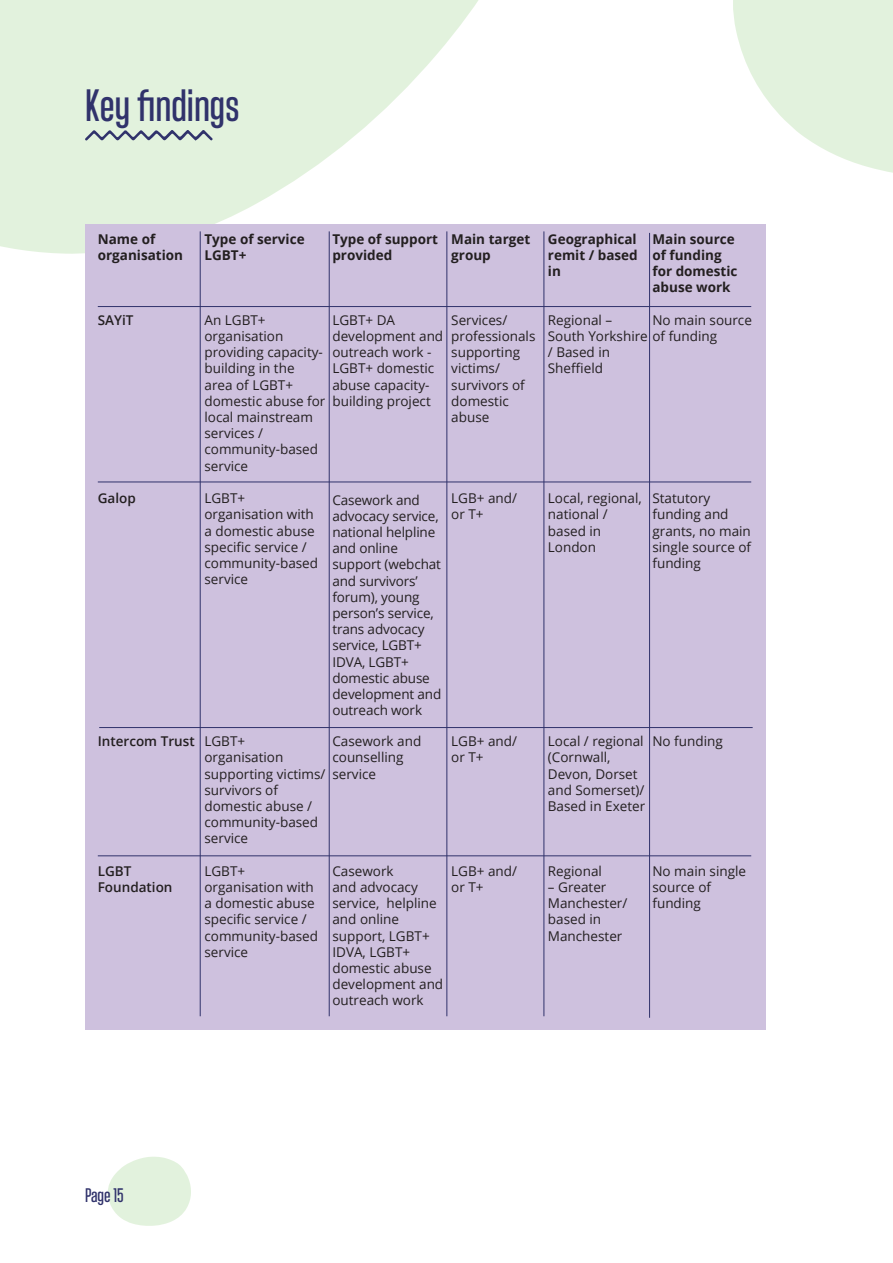
<style>
.page{position:relative;width:893px;height:1263px;background:#fff}
.page>*{position:absolute;margin:0;border:0;box-sizing:border-box;transform-origin:0 0}
.t1{font:500 45px "Landasans";color:#30326b}
.t2{font:500 19.5px "Landasans";color:#30326b}
.t3{font:13.5px/16.2px "Open Sans";color:#231f20}
.t4{font:700 13.5px/16.2px "Open Sans";color:#231f20}
.t5{font:600 13.5px/16.2px "Open Sans";color:#231f20}
</style>
<div class="page">
<svg style="left:733px;top:0;width:160px;height:173px"></svg>
<svg style="left:0;top:0;width:478px;height:254px;fill:#e2f2dd"></svg>
<svg style="left:84px;top:130px;width:129px;height:11px"></svg>
<svg style="left:108px;top:1156px;width:83px;height:70px"></svg>
<div style="left:85px;top:224px;width:680px;height:806px;background:#cec1de"></div>
<hr style="left:98px;top:306px;width:653px;height:1px;background:#30326b">
<hr style="left:98px;top:482px;width:653px;height:1px;background:#30326b">
<hr style="left:99px;top:727px;width:654px;height:1px;background:#30326b">
<hr style="left:98px;top:855px;width:653px;height:1px;background:#30326b">
<hr style="left:200px;top:231px;width:1px;height:785px;background:#30326b">
<hr style="left:329px;top:231px;width:1px;height:785px;background:#30326b">
<hr style="left:446px;top:231px;width:1px;height:785px;background:#30326b">
<hr style="left:544px;top:231px;width:1px;height:785px;background:#30326b">
<hr style="left:649px;top:233px;width:1px;height:785px;background:#30326b">
<p class="t1" style="left:85px;top:82px;width:156px">Key findings</p>
<p class="t4" style="left:98px;top:230px;width:87px">Name of organisation</p>
<p class="t4" style="left:204px;top:230px;width:102px">Type of service</p>
<p class="t4" style="left:204px;top:247px;width:43px">LGBT+</p>
<p class="t4" style="left:332px;top:230px;width:107px">Type of support provided</p>
<p class="t4" style="left:451px;top:230px;width:80px">Main target group</p>
<p class="t5" style="left:98px;top:312px;width:37px">SAYiT</p>
<p class="t5" style="left:98px;top:490px;width:40px">Galop</p>
<p class="t5" style="left:98px;top:733px;width:98px">Intercom Trust</p>
<p class="t5" style="left:98px;top:862px;width:76px">LGBT<br>Foundation</p>
<p class="t3" style="left:204px;top:311px;width:122px">An LGBT+ organisation providing capacity&shy;building in the area of LGBT+ domestic abuse for local mainstream services / community-based service</p>
<p class="t3" style="left:204px;top:490px;width:115px">LGBT+ organisation with a domestic abuse specific service / community-based service</p>
<p class="t3" style="left:332px;top:311px;width:112px">LGBT+ DA development and outreach work -</p>
<p class="t3" style="left:332px;top:360px;width:103px">LGBT+ domestic abuse capacity&shy;building project</p>
<p class="t3" style="left:332px;top:491px;width:110px">Casework and advocacy service, national helpline and online support (webchat and survivors’ forum), young person’s service, trans advocacy service, LGBT+<br>IDVA, LGBT+ domestic abuse development and outreach work</p>
<p class="t3" style="left:332px;top:733px;width:90px">Casework and counselling service</p>
<p class="t3" style="left:204px;top:733px;width:123px">LGBT+ organisation supporting victims/ survivors of domestic abuse / community-based service</p>
<p class="t3" style="left:204px;top:862px;width:115px">LGBT+ organisation with a domestic abuse specific service / community-based service</p>
<p class="t3" style="left:332px;top:862px;width:112px">Casework<br>and advocacy service, helpline and online support, LGBT+<br>IDVA, LGBT+ domestic abuse development and outreach work</p>
<p class="t3" style="left:451px;top:311px;width:86px">Services/ professionals supporting victims/</p>
<p class="t3" style="left:451px;top:376px;width:75px">survivors of domestic abuse</p>
<p class="t3" style="left:451px;top:490px;width:67px">LGB+ and/ or T+</p>
<p class="t3" style="left:451px;top:733px;width:67px">LGB+ and/ or T+</p>
<p class="t3" style="left:451px;top:862px;width:67px">LGB+ and/ or T+</p>
<p class="t4" style="left:548px;top:230px;width:91px;text-align:justify">Geographical remit / based in</p>
<p class="t3" style="left:548px;top:311px;width:171px">Regional –<br>South Yorkshire of funding / Based in<br>Sheffield</p>
<p class="t4" style="left:652px;top:230px;width:86px">Main source of funding for domestic abuse work</p>
<p class="t3" style="left:652px;top:311px;width:101px">No main source</p>
<p class="t3" style="left:548px;top:490px;width:95px">Local, regional, national / based in<br>London</p>
<p class="t3" style="left:652px;top:490px;width:100px">Statutory funding and grants, no main single source of funding</p>
<p class="t3" style="left:548px;top:733px;width:99px">Local / regional (Cornwall,<br>Devon, Dorset and Somerset)/<br>Based in Exeter</p>
<p class="t3" style="left:652px;top:733px;width:72px">No funding</p>
<p class="t3" style="left:548px;top:862px;width:56px">Regional</p>
<p class="t3" style="left:548px;top:878px;width:81px">– Greater<br>Manchester/ based in<br>Manchester</p>
<p class="t3" style="left:652px;top:862px;width:95px">No main single source of funding</p>
<h2 class="t2" style="left:85px;top:1185px;width:40px">Page 15</h2>
</div>
